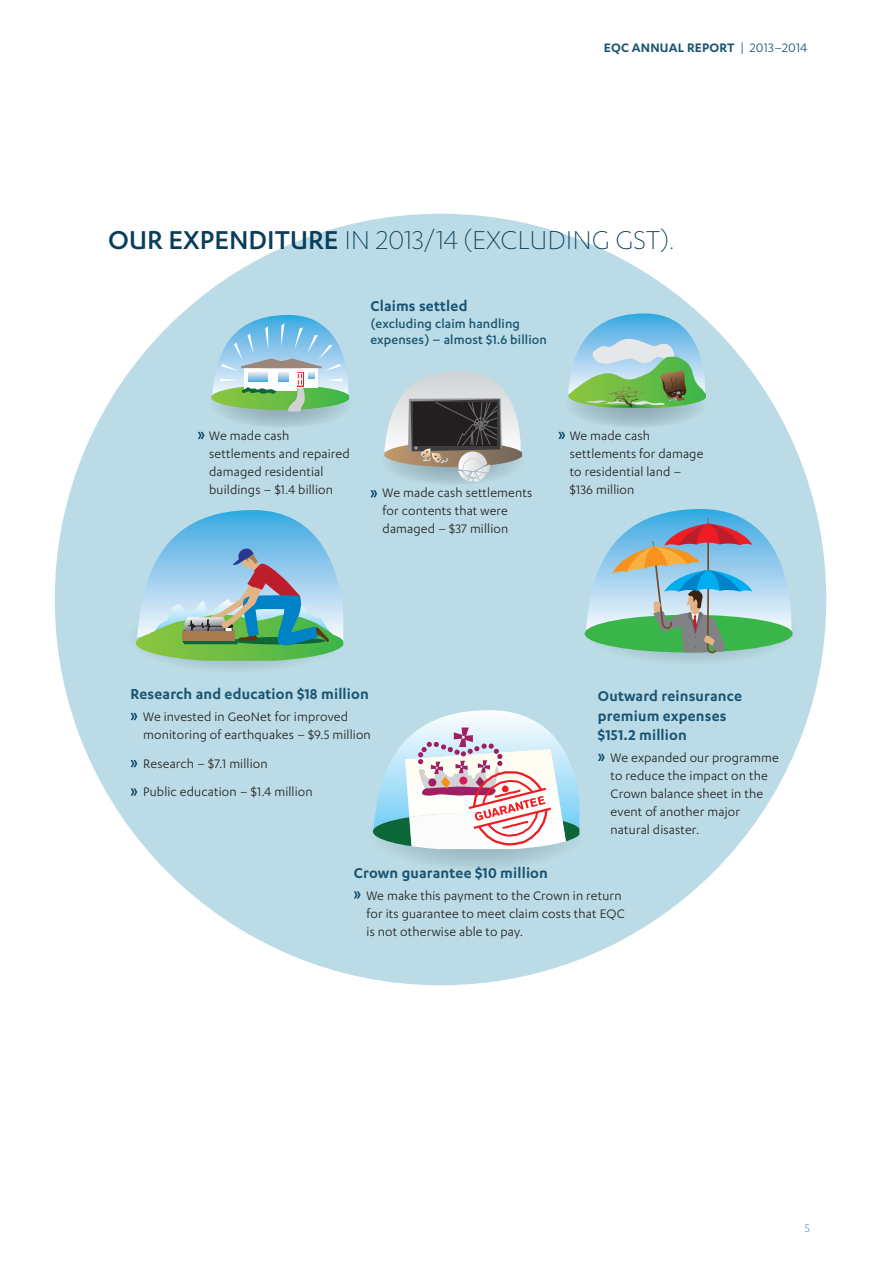
<style>
.page{position:relative;width:893px;height:1263px;background:#fff}
.page>*{position:absolute;margin:0;border:0;box-sizing:border-box;transform-origin:0 0}
.FIN_Page_head_1{font:300 30px "Karbon";color:#093d5a}
.Head_2{font:600 16.5px/19.5px "Karbon";letter-spacing:.01em;color:#1a5474}
.Body_text{font:14.25px/18px "Karbon";letter-spacing:.01em;color:#231f20}
.Head_2-2{font:500 14.25px/16.5px "Karbon";letter-spacing:.01em;color:#1a5474}
.t1{font:600 14.25px "Karbon";letter-spacing:.01em;color:#1a5474}
.t2{font:300 12.75px "Karbon";color:#1a5474}
.s1{font-weight:400}
.s2{font-weight:500}
</style>
<div class="page">
<div style="left:55px;top:214px;width:771px;height:771px;background:#bbdce6;border-radius:50%"></div>
<div style="left:582px;top:594px;width:217px;height:70px;background:#b3d2dc;border-radius:50%"></div>
<div style="left:127px;top:602px;width:217px;height:70px;background:#b2d1db;border-radius:50%"></div>
<svg style="left:368px;top:799px;width:216px;height:71px;fill:#adccd6"></svg>
<svg style="left:373px;top:710px;width:206px;height:139px"></svg>
<svg style="left:136px;top:510px;width:207px;height:151px"></svg>
<svg style="left:564px;top:381px;width:144px;height:47px"></svg>
<svg style="left:568px;top:313px;width:140px;height:95px"></svg>
<div style="left:380px;top:438px;width:144px;height:47px;background:#b2d2dc;border-radius:50%"></div>
<svg style="left:384px;top:371px;width:138px;height:110px"></svg>
<svg style="left:209px;top:381px;width:144px;height:47px"></svg>
<svg style="left:211px;top:315px;width:142px;height:97px"></svg>
<svg style="left:586px;top:509px;width:207px;height:146px"></svg>
<svg style="left:131px;top:713px;width:6px;height:7px"></svg>
<svg style="left:198px;top:432px;width:7px;height:7px"></svg>
<svg style="left:370px;top:490px;width:7px;height:7px"></svg>
<svg style="left:558px;top:432px;width:7px;height:7px"></svg>
<svg style="left:598px;top:754px;width:7px;height:7px"></svg>
<svg style="left:354px;top:891px;width:7px;height:7px"></svg>
<svg style="left:131px;top:760px;width:6px;height:7px"></svg>
<svg style="left:131px;top:788px;width:6px;height:8px"></svg>
<p class="t1" style="left:604px;top:40px;width:205px">EQC ANNUAL REPORT <span class="s1">| 2013–2014</span></p>
<p class="FIN_Page_head_1" style="left:108px;top:223px;width:568px"><span class="s2">OUR EXPENDITURE</span> IN 2013/14 (EXCLUDING GST).</p>
<p class="Head_2" style="left:370px;top:296px;width:99px">Claims settled</p>
<p class="Head_2-2" style="left:370px;top:315px;width:178px">(excluding claim handling expenses) – almost $1.6 billion</p>
<p class="Body_text" style="left:209px;top:426px;width:142px">We made cash settlements and repaired damaged residential buildings – $1.4 billion</p>
<p class="Body_text" style="left:570px;top:426px;width:135px">We made cash settlements for damage to residential land –</p>
<p class="Body_text" style="left:383px;top:484px;width:151px">We made cash settlements</p>
<p class="Body_text" style="left:570px;top:480px;width:66px">$136 million</p>
<p class="Body_text" style="left:383px;top:502px;width:127px">for contents that were damaged – $37 million</p>
<p class="Head_2" style="left:131px;top:684px;width:240px">Research and education $18 million</p>
<p class="Body_text" style="left:143px;top:708px;width:229px">We invested in GeoNet for improved monitoring of earthquakes – $9.5 million</p>
<p class="Body_text" style="left:143px;top:749px;width:171px;line-height:28.5px">Research – $7.1 million<br>Public education – $1.4 million</p>
<p class="Head_2" style="left:598px;top:686px;width:146px">Outward reinsurance premium expenses $151.2 million</p>
<p class="Body_text" style="left:611px;top:748px;width:170px">We expanded our programme to reduce the impact on the<br>Crown balance sheet in the event of another major natural disaster.</p>
<p class="Head_2" style="left:354px;top:862px;width:196px">Crown guarantee $10 million</p>
<p class="Body_text" style="left:366px;top:886px;width:260px">We make this payment to the Crown in return for its guarantee to meet claim costs that EQC is not otherwise able to pay.</p>
<p class="t2" style="left:805px;top:1221px;width:7px">5</p>
</div>
